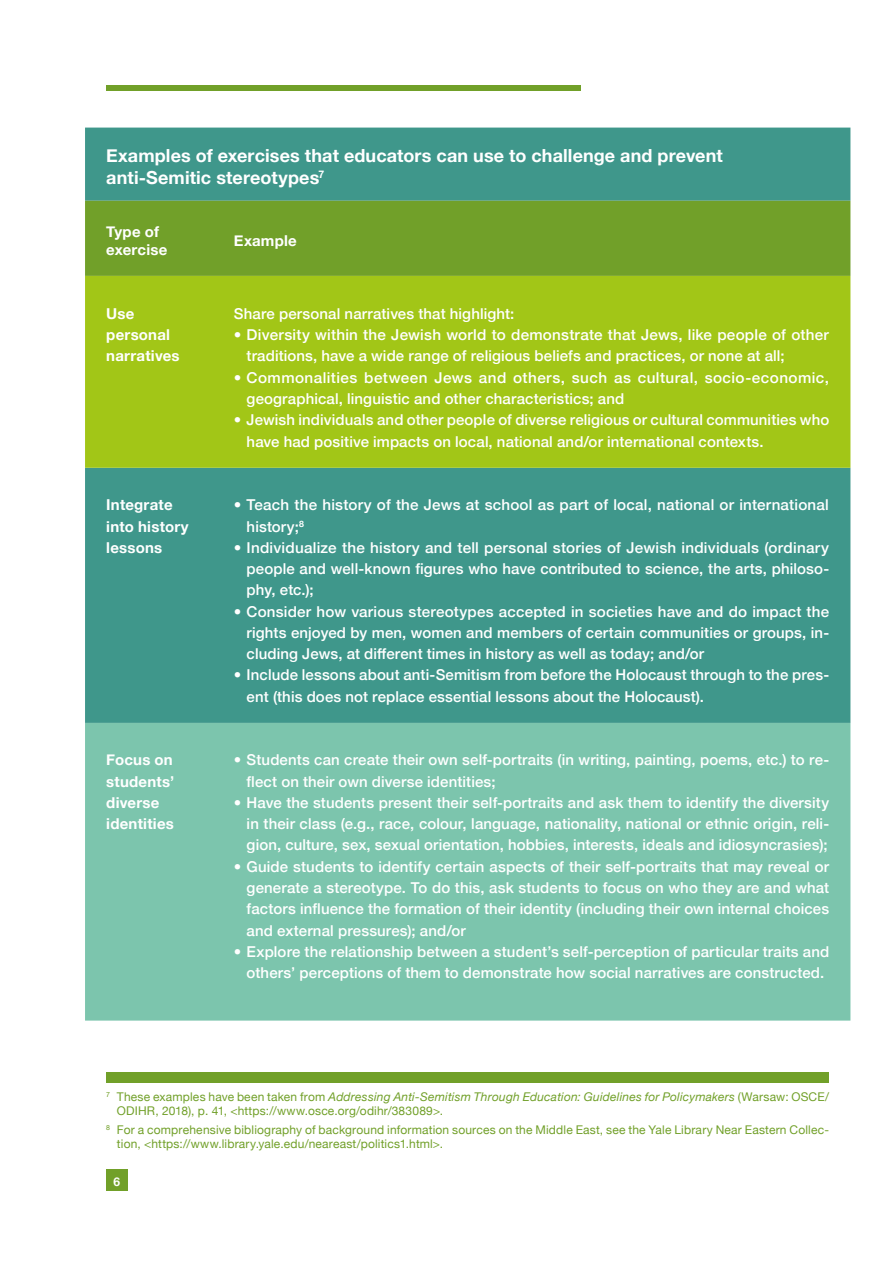
<style>
.page{position:relative;width:893px;height:1263px;background:#fff}
.page>*{position:absolute;margin:0;border:0;box-sizing:border-box;transform-origin:0 0}
.t1{font:700 18px/21.6px "Helvetica Neue";letter-spacing:.005em;color:#fff}
.t2{font:500 15px/21.3px "Helvetica Neue";letter-spacing:.01em;color:#fff}
.t3{font:700 15px/21.3px "Helvetica Neue";letter-spacing:.015em;color:#fff}
.t4{font:12px/14.4px "Helvetica Neue";letter-spacing:.015em;color:#71a029}
.t5{font:700 12px "Helvetica Neue";color:#fff}
.s1{font-style:italic}
</style>
<div class="page">
<div style="left:106px;top:85px;width:475px;height:5px;background:#71a029"></div>
<div style="left:106px;top:1169px;width:22px;height:22px;background:#71a029"></div>
<div style="left:106px;top:1072px;width:723px;height:11px;background:#71a029"></div>
<div style="left:85px;top:128px;width:765px;height:595px;background:#3f978b"></div>
<div style="left:85px;top:201px;width:765px;height:75px;background:#71a029"></div>
<div style="left:85px;top:276px;width:765px;height:192px;background:#a2c617"></div>
<div style="left:85px;top:723px;width:765px;height:297px;background:#7cc5ad"></div>
<p class="t1" style="left:106px;top:145px;width:618px">Examples of exercises that educators can use to challenge and prevent anti-Semitic stereotypes<sup>7</sup></p>
<p class="t3" style="left:106px;top:223px;width:63px;line-height:18px">Type of exercise</p>
<p class="t3" style="left:234px;top:230px;width:64px">Example</p>
<p class="t3" style="left:106px;top:303px;width:75px">Use personal narratives</p>
<p class="t2" style="left:234px;top:302px;width:282px">Share personal narratives that highlight:</p>
<p class="t2" style="left:247px;top:323px;width:584px;text-indent:-13px">• Diversity within the Jewish world to demonstrate that Jews, like people of other traditions, have a wide range of religious beliefs and practices, or none at all;</p>
<p class="t2" style="left:247px;top:365px;width:584px;text-indent:-13px">• Commonalities between Jews and others, such as cultural, socio-economic, geographical, linguistic and other characteristics; and</p>
<p class="t2" style="left:247px;top:408px;width:584px;text-indent:-13px">• Jewish individuals and other people of diverse religious or cultural communities who have had positive impacts on local, national and/or international contexts.</p>
<p class="t3" style="left:106px;top:495px;width:84px">Integrate into history lessons</p>
<p class="t2" style="left:247px;top:493px;width:584px;text-indent:-13px">• Teach the history of the Jews at school as part of local, national or international history;<sup>8</sup></p>
<p class="t2" style="left:247px;top:536px;width:584px;text-align:justify;text-indent:-13px">• Individualize the history and tell personal stories of Jewish individuals (ordinary people and well-known figures who have contributed to science, the arts, philoso&shy;phy, etc.);</p>
<p class="t2" style="left:247px;top:599px;width:584px;text-align:justify;text-indent:-13px">• Consider how various stereotypes accepted in societies have and do impact the rights enjoyed by men, women and members of certain communities or groups, in&shy;cluding Jews, at different times in history as well as today; and/or</p>
<p class="t2" style="left:247px;top:663px;width:584px;text-indent:-13px">• Include lessons about anti-Semitism from before the Holocaust through to the pres&shy;ent (this does not replace essential lessons about the Holocaust).</p>
<p class="t3" style="left:106px;top:750px;width:70px">Focus on students’ diverse identities</p>
<p class="t2" style="left:247px;top:748px;width:584px;text-indent:-13px">• Students can create their own self-portraits (in writing, painting, poems, etc.) to re&shy;flect on their own diverse identities;</p>
<p class="t2" style="left:247px;top:791px;width:584px;text-align:justify;text-indent:-13px">• Have the students present their self-portraits and ask them to identify the diversity in their class (e.g., race, colour, language, nationality, national or ethnic origin, reli&shy;gion, culture, sex, sexual orientation, hobbies, interests, ideals and idiosyncrasies);</p>
<p class="t2" style="left:247px;top:854px;width:584px;text-align:justify;text-indent:-13px">• Guide students to identify certain aspects of their self-portraits that may reveal or generate a stereotype. To do this, ask students to focus on who they are and what factors influence the formation of their identity (including their own internal choices and external pressures); and/or</p>
<p class="t2" style="left:234px;top:939px;width:597px;text-align:center">• Explore the relationship between a student’s self-perception of particular traits and others’ perceptions of them to demonstrate how social narratives are constructed.</p>
<p class="t4" style="left:117px;top:1090px;width:714px;text-indent:-11px"><sup>7</sup> These examples have been taken from <span class="s1">Addressing Anti-Semitism Through Education: Guidelines for Policymakers</span> (Warsaw: OSCE/<br>ODIHR, 2018), p. 41, &lt;https://www.osce.org/odihr/383089&gt;.</p>
<p class="t4" style="left:117px;top:1123px;width:714px;text-indent:-11px"><sup>8</sup> For a comprehensive bibliography of background information sources on the Middle East, see the Yale Library Near Eastern Collec&shy;tion, &lt;https://www.library.yale.edu/neareast/politics1.html&gt;.</p>
<p class="t5" style="left:114px;top:1172px;width:8px">6</p>
</div>
